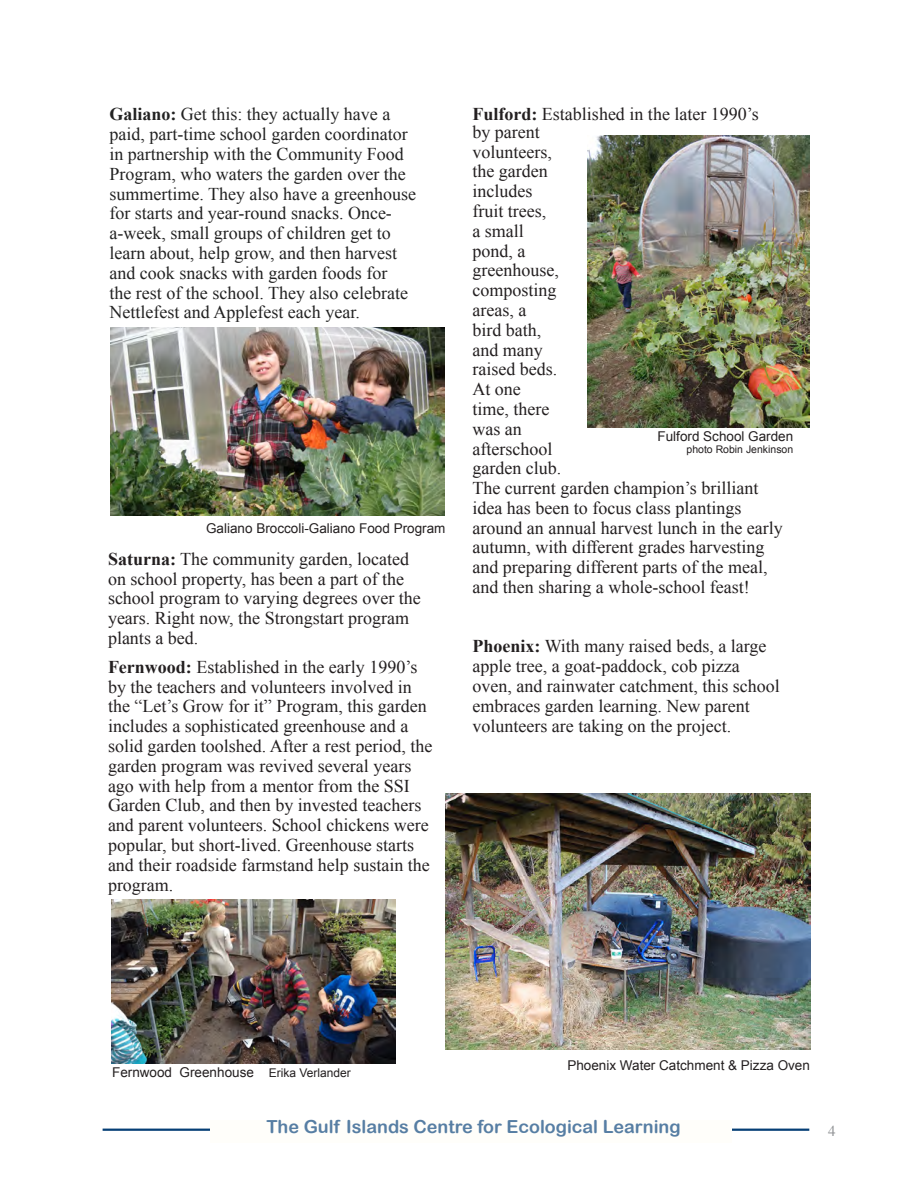
<style>
.page{position:relative;width:918px;height:1188px;background:#fff}
.page>*{position:absolute;margin:0;border:0;box-sizing:border-box;transform-origin:0 0}
.t1{font:18px/19.8px "Times New Roman";color:#231f20}
.t2{font:18px/19.8px "Times New Roman";color:#222}
.t3{font:18px "Arial Rounded MT Bold";color:#577ea3}
.t4{font:15px "Times";color:#8f9194}
.Paragraph_Style_2{font:13.5px "Arial";color:#231f20}
.Paragraph_Style_2-2{font:10.5px "Arial";color:#231f20}
.s1{font-weight:700}
.s2{font-size:12px}
</style>
<div class="page">
<hr style="left:103px;top:1129px;width:706px;height:2px;background:#063f76">
<div style="left:210px;top:1120px;width:522px;height:23px;background:#fffefa"></div>
<img style="left:110px;top:327px;width:335px;height:189px">
<img style="left:112px;top:900px;width:283px;height:164px">
<img style="left:587px;top:136px;width:223px;height:292px">
<img style="left:446px;top:794px;width:365px;height:256px">
<p class="t2" style="left:109px;top:104px;width:308px"><span class="s1">Galiano:</span> Get this: they actually have a paid, part-time school garden coordinator in partnership with the Community Food Program, who waters the garden over the summertime. They also have a greenhouse for starts and year-round snacks. Once&shy;a-week, small groups of children get to learn about, help grow, and then harvest and cook snacks with garden foods for<br>the rest of the school. They also celebrate Nettlefest and Applefest each year.</p>
<p class="Paragraph_Style_2" style="left:206px;top:521px;width:241px">Galiano Broccoli-Galiano Food Program</p>
<p class="t1" style="left:108px;top:549px;width:314px"><span class="s1">Saturna:</span> The community garden, located on school property, has been a part of the school program to varying degrees over the years. Right now, the Strongstart program plants a bed.</p>
<p class="t1" style="left:108px;top:657px;width:326px"><span class="s1">Fernwood:</span> Established in the early 1990’s by the teachers and volunteers involved in the “Let’s Grow for it” Program, this garden includes a sophisticated greenhouse and a solid garden toolshed. After a rest period, the garden program was revived several years ago with help from a mentor from the SSI Garden Club, and then by invested teachers and parent volunteers. School chickens were popular, but short-lived. Greenhouse starts and their roadside farmstand help sustain the program.</p>
<p class="t1" style="left:472px;top:105px;width:288px;line-height:17.4px"><span class="s1">Fulford:</span> Established in the later 1990’s by parent</p>
<p class="t1" style="left:472px;top:141px;width:312px">volunteers,<br>the garden<br>includes<br>fruit trees,<br>a small<br>pond, a<br>greenhouse,<br>composting<br>areas, a<br>bird bath,<br>and many<br>raised beds.<br>At one<br>time, there<br>was an<br>afterschool<br>garden club.<br>The current garden champion’s brilliant idea has been to focus class plantings around an annual harvest lunch in the early autumn, with different grades harvesting and preparing different parts of the meal, and then sharing a whole-school feast!</p>
<p class="Paragraph_Style_2" style="left:658px;top:429px;width:137px">Fulford School Garden</p>
<p class="Paragraph_Style_2-2" style="left:687px;top:443px;width:108px">photo Robin Jenkinson</p>
<p class="t1" style="left:472px;top:636px;width:309px"><span class="s1">Phoenix:</span> With many raised beds, a large apple tree, a goat-paddock, cob pizza oven, and rainwater catchment, this school embraces garden learning. New parent volunteers are taking on the project.</p>
<p class="Paragraph_Style_2" style="left:112px;top:1065px;width:240px">Fernwood Greenhouse <span class="s2">Erika Verlander</span></p>
<p class="Paragraph_Style_2" style="left:567px;top:1057px;width:244px">Phoenix Water Catchment &amp; Pizza Oven</p>
<p class="t3" style="left:267px;top:1116px;width:416px">The Gulf Islands Centre for Ecological Learning</p>
<p class="t4" style="left:828px;top:1116px;width:9px">4</p>
</div>
